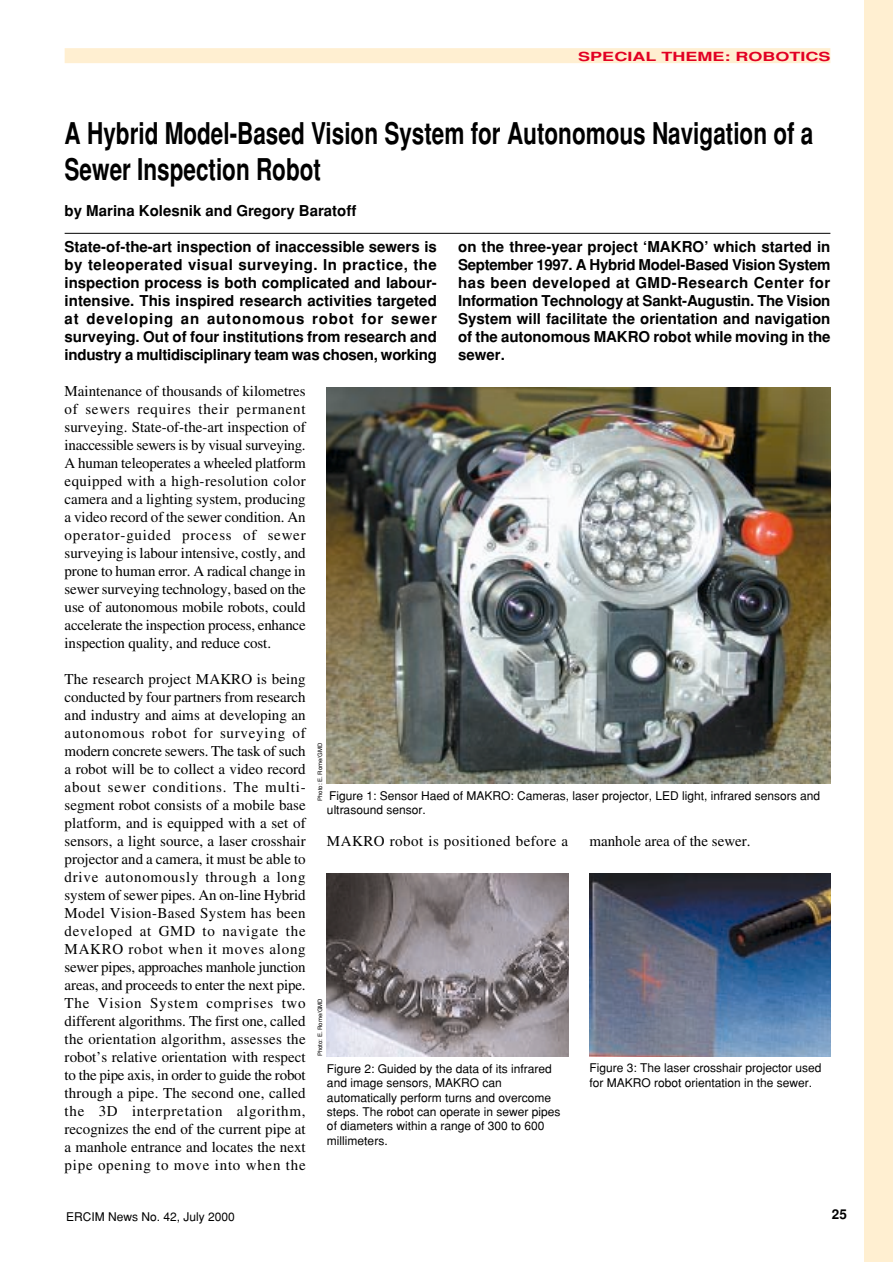
<style>
.page{position:relative;width:893px;height:1262px;background:#fff}
.page>*{position:absolute;margin:0;border:0;box-sizing:border-box;transform-origin:0 0}
.t1{font:700 30px/36px "Helvetica";color:#000;scale:.75 1}
.t2{font:15px/18px "Times";color:#000;text-align:justify}
.t3{font:700 15px/18px "Helvetica";letter-spacing:-.005em;color:#000;text-align:justify}
.t4{font:15px "Times";letter-spacing:.03em;color:#000}
.t5{font:700 13.5px "Helvetica";color:#000}
.t6{font:700 12.6px "Helvetica";color:#e20023;scale:1.43 1}
.t7{font:12px/14.4px "Helvetica";color:#000}
.t8{font:6px "Helvetica";color:#000}
</style>
<div class="page">
<div style="left:864px;top:0;width:28px;height:1262px;background:#ffefd1"></div>
<div style="left:65px;top:48px;width:765px;height:15px;background:#ffefd1"></div>
<hr style="left:65px;top:233px;width:765px;height:1px;background:#000">
<img style="left:327px;top:387px;width:503px;height:396px">
<img style="left:327px;top:873px;width:241px;height:183px">
<img style="left:589px;top:873px;width:241px;height:183px">
<p class="t6" style="left:578px;top:52px;width:178px">SPECIAL THEME: ROBOTICS</p>
<h1 class="t1" style="left:65px;top:118px;width:999px">A Hybrid Model-Based Vision System for Autonomous Navigation of a<br>Sewer Inspection Robot</h1>
<p class="t3" style="left:65px;top:203px;width:293px">by Marina Kolesnik and Gregory Baratoff</p>
<p class="t3" style="left:65px;top:239px;width:374px">State-of-the-art inspection of inaccessible sewers is by teleoperated visual surveying. In practice, the inspection process is both complicated and labour&shy;intensive. This inspired research activities targeted at developing an autonomous robot for sewer surveying. Out of four institutions from research and industry a multidisciplinary team was chosen, working</p>
<p class="t3" style="left:458px;top:239px;width:374px">on the three-year project ‘MAKRO’ which started in September 1997. A Hybrid Model-Based Vision System has been developed at GMD-Research Center for Information Technology at Sankt-Augustin. The Vision System will facilitate the orientation and navigation of the autonomous MAKRO robot while moving in the sewer.</p>
<p class="t2" style="left:65px;top:383px;width:242px">Maintenance of thousands of kilometres of sewers requires their permanent surveying. State-of-the-art inspection of inaccessible sewers is by visual surveying.<br>A human teleoperates a wheeled platform equipped with a high-resolution color camera and a lighting system, producing a video record of the sewer condition. An operator-guided process of sewer surveying is labour intensive, costly, and prone to human error. A radical change in sewer surveying technology, based on the use of autonomous mobile robots, could accelerate the inspection process, enhance inspection quality, and reduce cost.</p>
<p class="t2" style="left:65px;top:671px;width:242px">The research project MAKRO is being conducted by four partners from research and industry and aims at developing an autonomous robot for surveying of modern concrete sewers. The task of such a robot will be to collect a video record about sewer conditions. The multi&shy;segment robot consists of a mobile base platform, and is equipped with a set of sensors, a light source, a laser crosshair projector and a camera, it must be able to drive autonomously through a long system of sewer pipes. An on-line Hybrid Model Vision-Based System has been developed at GMD to navigate the MAKRO robot when it moves along sewer pipes, approaches manhole junction areas, and proceeds to enter the next pipe.<br>The Vision System comprises two different algorithms. The first one, called the orientation algorithm, assesses the robot’s relative orientation with respect to the pipe axis, in order to guide the robot through a pipe. The second one, called the 3D interpretation algorithm, recognizes the end of the current pipe at a manhole entrance and locates the next pipe opening to move into when the</p>
<p class="t8" style="left:318px;top:801px;width:60px;rotate:-90deg">Photo: E. Rome/GMD</p>
<p class="t7" style="left:327px;top:789px;width:494px">Figure 1: Sensor Haed of MAKRO: Cameras, laser projector, LED light, infrared sensors and ultrasound sensor.</p>
<p class="t4" style="left:327px;top:836px;width:242px">MAKRO robot is positioned before a</p>
<p class="t2" style="left:589px;top:833px;width:163px">manhole area of the sewer.</p>
<p class="t8" style="left:318px;top:1056px;width:60px;rotate:-90deg">Photo: E. Rome/GMD</p>
<p class="t7" style="left:327px;top:1062px;width:235px">Figure 2: Guided by the data of its infrared and image sensors, MAKRO can automatically perform turns and overcome steps. The robot can operate in sewer pipes of diameters within a range of 300 to 600 millimeters.</p>
<p class="t7" style="left:589px;top:1062px;width:234px">Figure 3: The laser crosshair projector used for MAKRO robot orientation in the sewer.</p>
<p class="t7" style="left:66px;top:1210px;width:170px">ERCIM News No. 42, July 2000</p>
<p class="t5" style="left:831px;top:1208px;width:17px">25</p>
</div>
